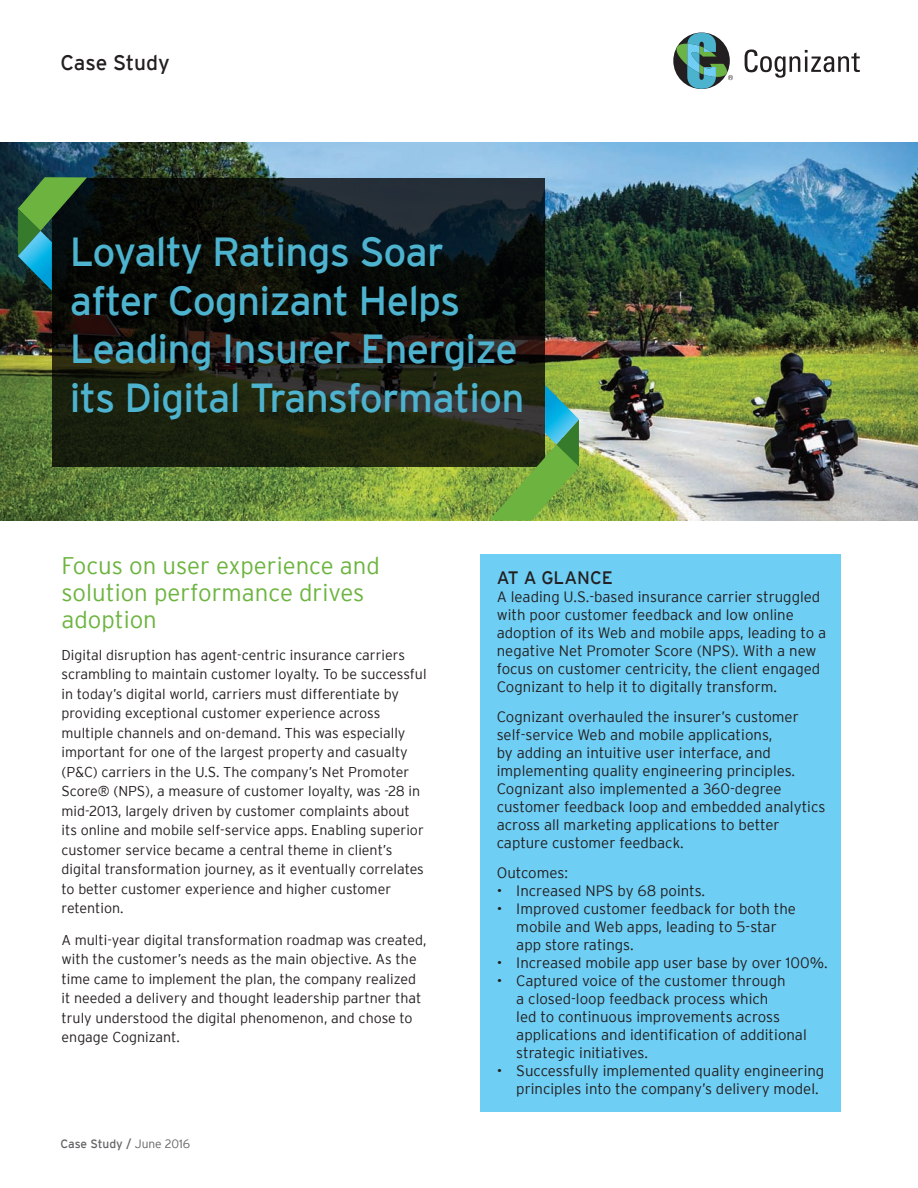
<style>
.page{position:relative;width:918px;height:1188px;background:#fff}
.page>*{position:absolute;margin:0;border:0;box-sizing:border-box;transform-origin:0 0}
.Intro_Headline{font:40.5px/48.6px "Interstate";letter-spacing:-.02em;color:#4db3cf}
.t1{font:300 24px/27px "Interstate";color:#6cb43f}
.t2{font:21px "Interstate";letter-spacing:-.01em;color:#231f20}
.t3{font:18px "Interstate";color:#231f20}
.t4{font:300 15px/18px "Interstate";color:#231f20}
.t5{font:300 14.25px/19.5px "Interstate";color:#231f20}
.t6{font:12px "Interstate";letter-spacing:-.01em;color:#636366}
.s1{font-weight:300}
</style>
<div class="page">
<img style="left:0;top:143px;width:918px;height:378px">
<svg style="left:52px;top:179px;width:493px;height:288px;background:#141811"></svg>
<svg style="left:745px;top:49px;width:115px;height:29px"></svg>
<svg style="left:673px;top:33px;width:60px;height:56px"></svg>
<div style="left:481px;top:554px;width:360px;height:557px;background:#6fcef4"></div>
<svg style="left:18px;top:177px;width:69px;height:114px;background:#25553d"></svg>
<svg style="left:489px;top:385px;width:90px;height:136px;background:#517c40"></svg>
<p class="t2" style="left:60px;top:50px;width:111px">Case Study</p>
<p class="Intro_Headline" style="left:70px;top:227px;width:456px">Loyalty Ratings Soar after Cognizant Helps<br>Leading Insurer Energize its Digital Transformation</p>
<p class="t1" style="left:62px;top:552px;width:320px">Focus on user experience and solution performance drives adoption</p>
<p class="t5" style="left:62px;top:645px;width:367px">Digital disruption has agent-centric insurance carriers scrambling to maintain customer loyalty. To be successful in today’s digital world, carriers must differentiate by providing exceptional customer experience across multiple channels and on-demand. This was especially important for one of the largest property and casualty (P&amp;C) carriers in the U.S. The company’s Net Promoter Score® (NPS), a measure of customer loyalty, was -28 in mid-2013, largely driven by customer complaints about its online and mobile self-service apps. Enabling superior customer service became a central theme in client’s digital transformation journey, as it eventually correlates to better customer experience and higher customer retention.</p>
<p class="t5" style="left:62px;top:930px;width:367px">A multi-year digital transformation roadmap was created, with the customer’s needs as the main objective. As the time came to implement the plan, the company realized it needed a delivery and thought leadership partner that truly understood the digital phenomenon, and chose to engage Cognizant.</p>
<p class="t6" style="left:60px;top:1137px;width:131px">Case Study / <span class="s1">June 2016</span></p>
<p class="t3" style="left:497px;top:567px;width:118px">AT A GLANCE</p>
<p class="t4" style="left:497px;top:587px;width:331px">A leading U.S.-based insurance carrier struggled with poor customer feedback and low online adoption of its Web and mobile apps, leading to a negative Net Promoter Score (NPS). With a new focus on customer centricity, the client engaged Cognizant to help it to digitally transform.</p>
<p class="t4" style="left:497px;top:707px;width:330px">Cognizant overhauled the insurer’s customer self-service Web and mobile applications,<br>by adding an intuitive user interface, and implementing quality engineering principles.<br>Cognizant also implemented a 360-degree customer feedback loop and embedded analytics across all marketing applications to better capture customer feedback.</p>
<p class="t4" style="left:497px;top:863px;width:73px">Outcomes:</p>
<p class="t4" style="left:497px;top:881px;width:210px">• Increased NPS by 68 points.</p>
<p class="t4" style="left:516px;top:899px;width:281px;text-indent:-20px">• Improved customer feedback for both the mobile and Web apps, leading to 5-star app store ratings.</p>
<p class="t4" style="left:497px;top:953px;width:332px">• Increased mobile app user base by over 100%.</p>
<p class="t4" style="left:516px;top:971px;width:292px;text-indent:-20px">• Captured voice of the customer through<br>a closed-loop feedback process which<br>led to continuous improvements across applications and identification of additional strategic initiatives.</p>
<p class="t4" style="left:516px;top:1061px;width:310px;text-indent:-20px">• Successfully implemented quality engineering principles into the company’s delivery model.</p>
</div>
